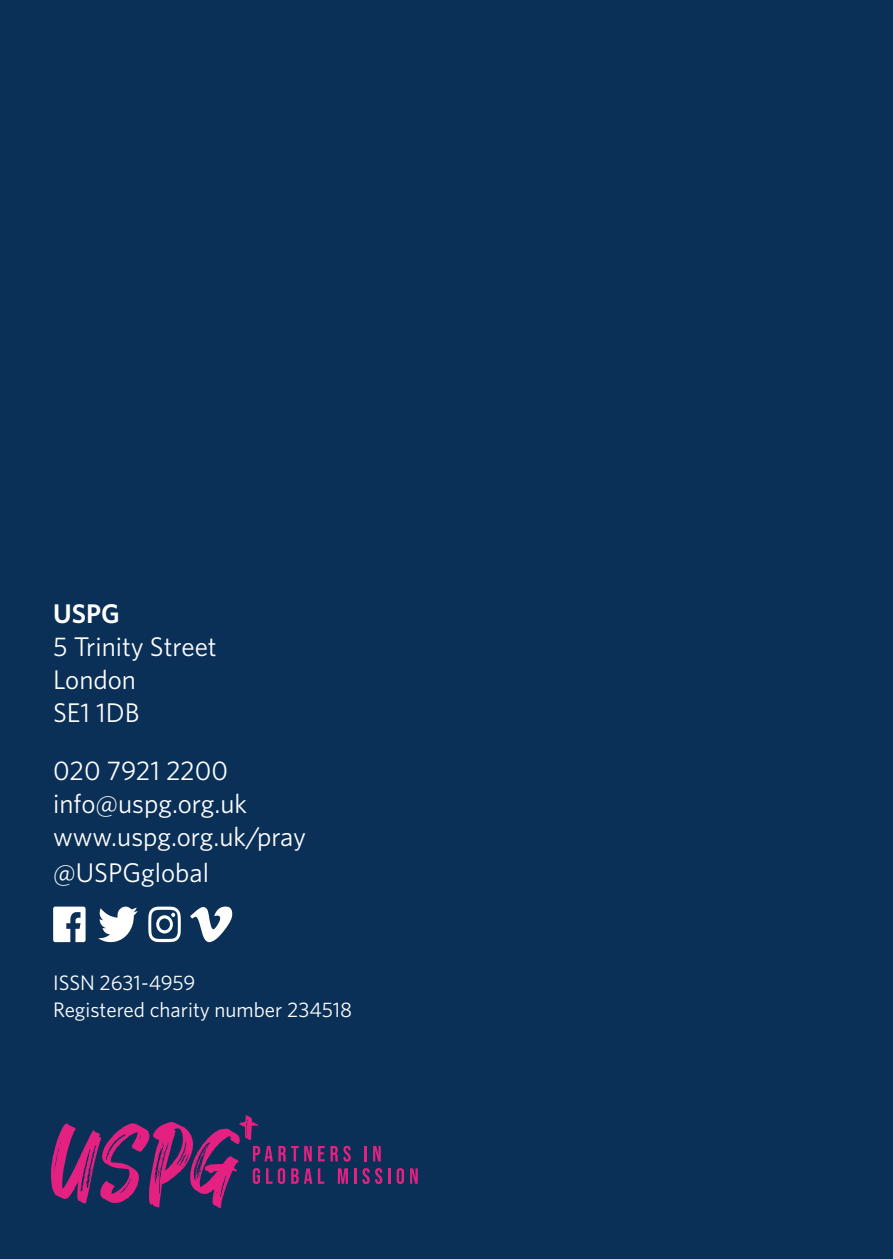
<style>
.page{position:relative;width:893px;height:1259px;background:#0b3058}
.page>*{position:absolute;margin:0;border:0;box-sizing:border-box;transform-origin:0 0}
.t1{font:27px/33px "Whitney";color:#fff}
.t2{font:600 27px "Whitney";color:#fff}
.t3{font:21px/27px "Whitney";color:#fff}
</style>
<div class="page">
<svg style="left:318px;top:1145px;width:33px;height:16px"></svg>
<hr style="left:364px;top:1146px;width:3px;height:15px;background:#e42181">
<svg style="left:373px;top:1146px;width:8px;height:15px"></svg>
<svg style="left:318px;top:1168px;width:6px;height:15px"></svg>
<svg style="left:338px;top:1168px;width:10px;height:15px"></svg>
<hr style="left:354px;top:1168px;width:3px;height:15px;background:#e42181">
<svg style="left:362px;top:1168px;width:20px;height:16px"></svg>
<hr style="left:388px;top:1168px;width:3px;height:15px;background:#e42181">
<svg style="left:397px;top:1168px;width:7px;height:16px"></svg>
<svg style="left:410px;top:1168px;width:8px;height:15px"></svg>
<svg style="left:51px;top:1115px;width:261px;height:93px"></svg>
<svg style="left:148px;top:906px;width:33px;height:36px"></svg>
<svg style="left:53px;top:906px;width:33px;height:36px"></svg>
<svg style="left:98px;top:906px;width:40px;height:36px"></svg>
<svg style="left:190px;top:906px;width:42px;height:36px"></svg>
<p class="t2" style="left:53px;top:598px;width:68px">USPG</p>
<p class="t1" style="left:53px;top:630px;width:165px">5 Trinity Street<br>London<br>SE1 1DB</p>
<p class="t1" style="left:53px;top:753px;width:255px">020 7921 2200 info@uspg.org.uk www.uspg.org.uk/pray</p>
<p class="t1" style="left:53px;top:855px;width:157px">@USPGglobal</p>
<p class="t3" style="left:53px;top:968px;width:301px">ISSN 2631-4959<br>Registered charity number 234518</p>
</div>
